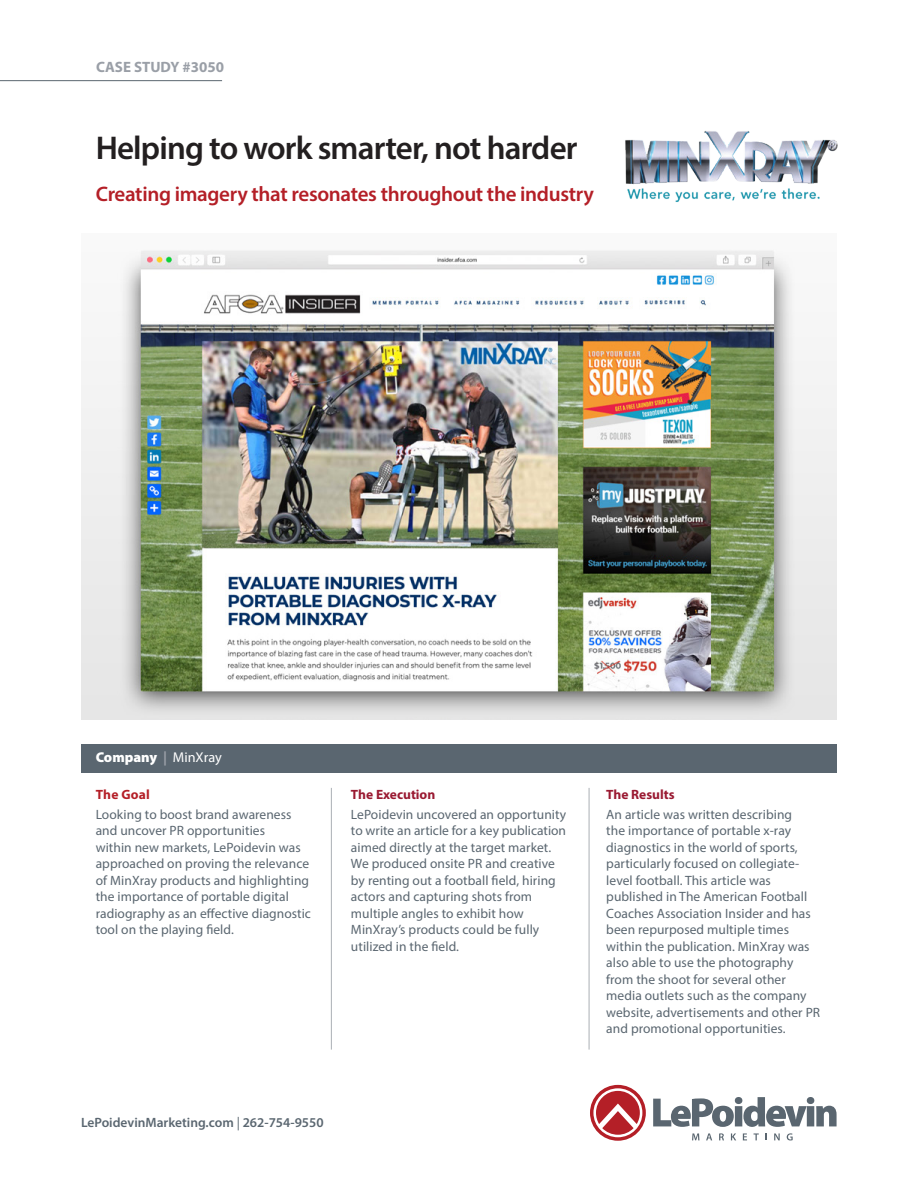
<style>
.page{position:relative;width:918px;height:1188px;background:#fff}
.page>*{position:absolute;margin:0;border:0;box-sizing:border-box;transform-origin:0 0}
.t1{font:600 33px "Myriad Pro";letter-spacing:-.025em;color:#231f20}
.t2{font:600 21px "Myriad Pro";letter-spacing:-.015em;color:#b41f27}
.t3{font:700 15px "Myriad Pro";color:#9a9fa7}
.t4{font:900 14.25px "Myriad Pro";color:#fff}
.t5{font:13.5px/16.5px "Myriad Pro";letter-spacing:.005em;color:#5a6670}
.t6{font:600 13.5px "Myriad Pro";color:#5a6670}
.t7{font:700 13.5px "Myriad Pro";color:#9a1a32}
.t8{font:700 13.5px "Myriad Pro";letter-spacing:.015em;color:#b41f27}
.s1{font-weight:700;color:#9a9fa7}
.s2{font-weight:400}
</style>
<div class="page">
<div style="left:81px;top:744px;width:756px;height:28px;background:#5a6670"></div>
<hr style="left:331px;top:788px;width:1px;height:262px;background:#aaafb4">
<hr style="left:0;top:80px;width:222px;height:1px;background:#5a6670">
<hr style="left:589px;top:788px;width:1px;height:262px;background:#aaafb4">
<svg style="left:692px;top:1133px;width:7px;height:7px"></svg>
<svg style="left:706px;top:1133px;width:6px;height:7px"></svg>
<svg style="left:719px;top:1133px;width:5px;height:7px"></svg>
<svg style="left:731px;top:1133px;width:5px;height:7px"></svg>
<svg style="left:743px;top:1133px;width:4px;height:7px"></svg>
<svg style="left:754px;top:1133px;width:5px;height:7px"></svg>
<svg style="left:774px;top:1133px;width:6px;height:7px"></svg>
<svg style="left:787px;top:1133px;width:6px;height:7px"></svg>
<svg style="left:653px;top:1097px;width:184px;height:30px"></svg>
<svg style="left:590px;top:1085px;width:56px;height:56px"></svg>
<img style="left:625px;top:131px;width:213px;height:71px">
<img style="left:81px;top:250px;width:756px;height:469px">
<p class="t3" style="left:96px;top:57px;width:130px">CASE STUDY #3050</p>
<h1 class="t1" style="left:96px;top:127px;width:483px">Helping to work smarter, not harder</h1>
<h2 class="t2" style="left:96px;top:180px;width:500px">Creating imagery that resonates throughout the industry</h2>
<p class="t4" style="left:96px;top:749px;width:128px">Company <span class="s1">|</span> <span class="s2">MinXray</span></p>
<p class="t8" style="left:96px;top:786px;width:56px">The Goal</p>
<p class="t5" style="left:96px;top:806px;width:217px">Looking to boost brand awareness and uncover PR opportunities<br>within new markets, LePoidevin was approached on proving the relevance of MinXray products and highlighting the importance of portable digital radiography as an effective diagnostic tool on the playing field.</p>
<p class="t7" style="left:351px;top:786px;width:86px">The Execution</p>
<p class="t5" style="left:351px;top:806px;width:217px">LePoidevin uncovered an opportunity to write an article for a key publication aimed directly at the target market.<br>We produced onsite PR and creative by renting out a football field, hiring actors and capturing shots from multiple angles to exhibit how MinXray’s products could be fully utilized in the field.</p>
<p class="t6" style="left:81px;top:1114px;width:244px">LePoidevinMarketing.com <span class="s2">|</span> 262-754-9550</p>
<p class="t7" style="left:606px;top:786px;width:70px">The Results</p>
<p class="t5" style="left:606px;top:806px;width:215px">An article was written describing<br>the importance of portable x-ray diagnostics in the world of sports, particularly focused on collegiate&shy;level football. This article was published in The American Football Coaches Association Insider and has been repurposed multiple times within the publication. MinXray was also able to use the photography from the shoot for several other media outlets such as the company website, advertisements and other PR and promotional opportunities.</p>
</div>
